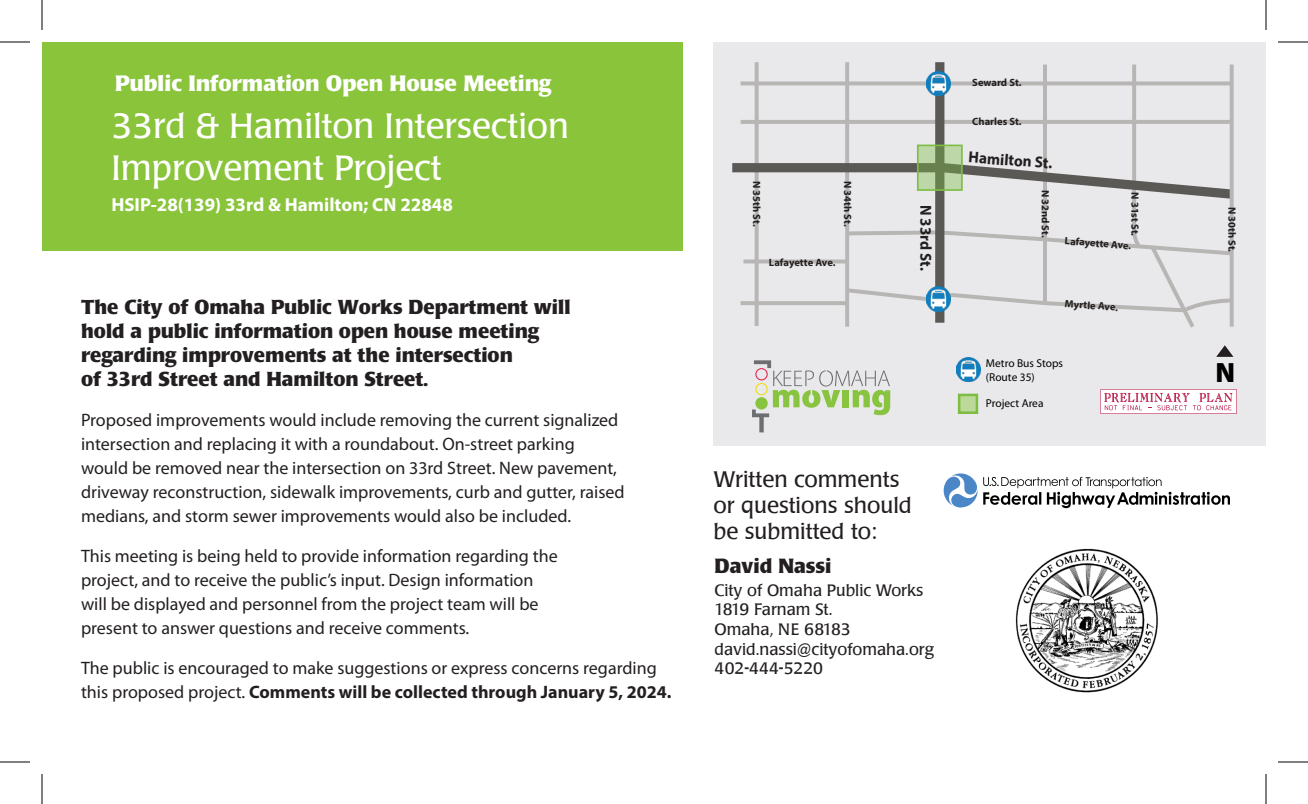
<style>
.page{position:relative;width:1308px;height:804px;background:#fff}
.page>*{position:absolute;margin:0;border:0;box-sizing:border-box;transform-origin:0 0}
.header_1{font:34.6px/41.6px "Poppl Laudatio";color:#fff}
.subtitle{font:900 28px "Myriad Pro";color:#000}
.body{font:22.2px/26px "Poppl Laudatio";color:#231f20}
.body-2{font:700 22px "Poppl Laudatio BQ";color:#fff}
.t1{font:700 20.4px "Poppl Laudatio BQ";color:#231f20}
.body-3{font:700 20px/24px "Poppl Laudatio BQ";color:#231f20}
.header_1-2{font:700 19px "Myriad Pro";color:#fff}
.body-4{font:18px/24px "Myriad Pro";color:#231f20}
.t2{font:16.4px/19.6px "Poppl Laudatio";color:#231f20}
.t3{font:700 16px "Myriad Pro";color:#231f20;scale:.96 1}
.subtitle-2{font:11.4px "Myriad Pro";color:#000}
.t4{font:700 10.6px "Myriad Pro";color:#231f20}
.s1{font-weight:700}
</style>
<div class="page">
<div style="left:42px;top:42px;width:641px;height:208px;background:#89c43a"></div>
<svg style="left:944px;top:473px;width:286px;height:35px"></svg>
<div style="left:714px;top:42px;width:552px;height:403px;background:#e9e9eb"></div>
<img style="left:1015px;top:548px;width:143px;height:145px">
<div style="left:958px;top:394px;width:20px;height:20px;background:#bcd99a;border:3px solid #7cbd42"></div>
<svg style="left:752px;top:360px;width:138px;height:72px"></svg>
<svg style="left:732px;top:62px;width:502px;height:266px"></svg>
<div style="left:935px;top:62px;width:9px;height:261px;background:#5a5956"></div>
<svg style="left:1230px;top:65px;width:4px;height:262px"></svg>
<hr style="left:743px;top:260px;width:104px;height:3px;background:#b8b6b4">
<hr style="left:741px;top:301px;width:106px;height:4px;background:#b8b6b4">
<svg style="left:920px;top:148px;width:40px;height:40px;background:#99b383"></svg>
<div style="left:917px;top:145px;width:46px;height:46px;border:2px solid #7cbd42"></div>
<svg style="left:1216px;top:345px;width:17px;height:12px"></svg>
<img style="left:956px;top:358px;width:24px;height:24px">
<img style="left:926px;top:287px;width:25px;height:24px">
<img style="left:926px;top:71px;width:25px;height:24px">
<svg style="left:1100px;top:389px;width:137px;height:25px;background:#f1d1da"></svg>
<hr style="left:0;top:42px;width:30px;height:1px;background:#000">
<hr style="left:1278px;top:42px;width:30px;height:1px;background:#000">
<hr style="left:0;top:762px;width:30px;height:1px;background:#000">
<hr style="left:1278px;top:762px;width:30px;height:1px;background:#000">
<hr style="left:42px;top:0;width:1px;height:30px;background:#000">
<hr style="left:42px;top:774px;width:1px;height:30px;background:#000">
<hr style="left:1266px;top:0;width:1px;height:30px;background:#000">
<hr style="left:1266px;top:774px;width:1px;height:30px;background:#000">
<p class="body-2" style="left:115px;top:71px;width:438px">Public Information Open House Meeting</p>
<p class="header_1" style="left:111px;top:106px;width:459px">33rd &amp; Hamilton Intersection<br>Improvement Project</p>
<p class="header_1-2" style="left:111px;top:192px;width:343px">HSIP-28(139) 33rd &amp; Hamilton; CN 22848</p>
<p class="body-3" style="left:81px;top:295px;width:491px">The City of Omaha Public Works Department will hold a public information open house meeting regarding improvements at the intersection<br>of 33rd Street and Hamilton Street.</p>
<p class="body-4" style="left:81px;top:407px;width:545px">Proposed improvements would include removing the current signalized intersection and replacing it with a roundabout. On-street parking would be removed near the intersection on 33rd Street. New pavement, driveway reconstruction, sidewalk improvements, curb and gutter, raised medians, and storm sewer improvements would also be included.</p>
<p class="body-4" style="left:81px;top:543px;width:478px">This meeting is being held to provide information regarding the project, and to receive the public’s input. Design information will be displayed and personnel from the project team will be present to answer questions and receive comments.</p>
<p class="body-4" style="left:81px;top:655px;width:592px">The public is encouraged to make suggestions or express concerns regarding this proposed project. <span class="s1">Comments will be collected through January 5, 2024.</span></p>
<p class="t4" style="left:972px;top:75px;width:51px">Seward St.</p>
<p class="t4" style="left:972px;top:114px;width:51px">Charles St.</p>
<p class="t3" style="left:969px;top:147px;width:89px;rotate:4deg">Hamilton St.</p>
<p class="t4" style="left:764px;top:181px;width:47px;rotate:90deg">N 35th St.</p>
<p class="t4" style="left:855px;top:181px;width:47px;rotate:90deg">N 34th St.</p>
<p class="t4" style="left:1052px;top:190px;width:49px;rotate:90deg">N 32nd St.</p>
<p class="t4" style="left:1142px;top:192px;width:45px;rotate:90deg">N 31st St.</p>
<p class="t3" style="left:936px;top:205px;width:70px;rotate:90deg">N 33rd St.</p>
<p class="t4" style="left:1065px;top:234px;width:68px;rotate:4deg">Lafayette Ave.</p>
<p class="t4" style="left:769px;top:255px;width:68px">Lafayette Ave.</p>
<p class="t4" style="left:1065px;top:297px;width:55px;rotate:4deg">Myrtle Ave.</p>
<p class="subtitle-2" style="left:986px;top:356px;width:79px">Metro Bus Stops</p>
<p class="subtitle-2" style="left:986px;top:370px;width:50px">(Route 35)</p>
<p class="body" style="left:714px;top:467px;width:200px">Written comments or questions should be submitted to:</p>
<p class="t1" style="left:714px;top:554px;width:119px">David Nassi</p>
<p class="t2" style="left:714px;top:581px;width:221px">City of Omaha Public Works<br>1819 Farnam St.<br>Omaha, NE 68183 david.nassi@cityofomaha.org<br>402-444-5220</p>
<p class="subtitle-2" style="left:986px;top:396px;width:59px">Project Area</p>
<p class="t4" style="left:1239px;top:207px;width:47px;rotate:90deg">N 30th St.</p>
<p class="subtitle" style="left:1215px;top:354px;width:21px">N</p>
</div>
